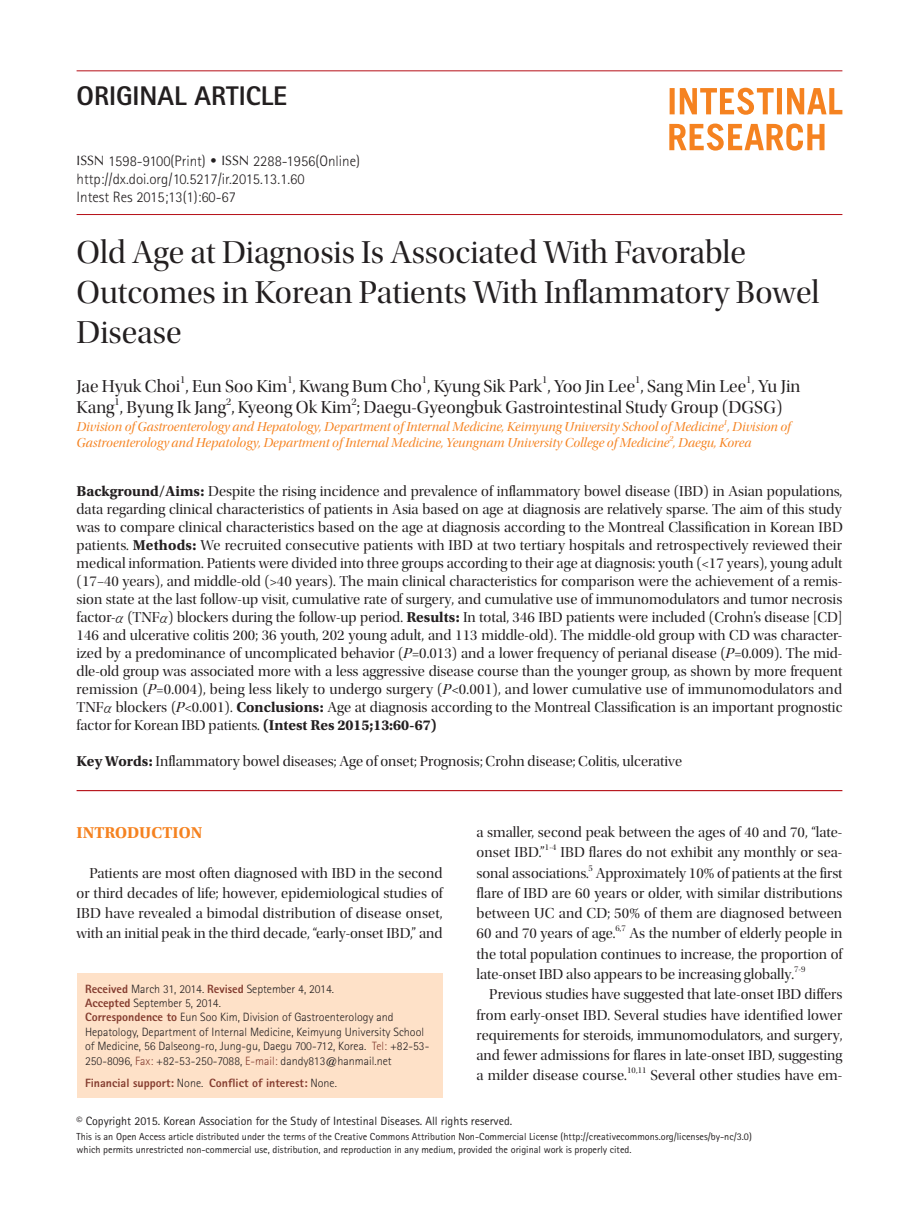
<style>
.page{position:relative;width:919px;height:1217px;background:#fff}
.page>*{position:absolute;margin:0;border:0;box-sizing:border-box;transform-origin:0 0}
.t1{font:33px/39.6px "Utopia Std Disp";color:#231f20}
.t2{font:800 27px "Rotis Sans Serif Std";color:#231f20}
.t3{font:18px "Utopia Std Disp";color:#231f20}
.t4{font:700 16.5px "Utopia Std";color:#f58220}
.t5{font:15px/20.2px "Utopia Std Disp";color:#231f20;text-align:justify}
.t6{font:300 15px/18px "Rotis Sans Serif Std";color:#231f20}
.t7{font:13.5px "Utopia Std Disp It";color:#f58220}
.t8{font:300 12px/14.4px "Rotis Sans Serif Std";color:#231f20}
.t9{font:12px "Rotis Sans Serif Std";color:#231f20}
.t10{font:800 12px "Rotis Sans Serif Std";color:#843c2f}
.t11{font:10.5px "Utopia Std Disp";color:#231f20}
.t12{font:10.2px/12.3px "Rotis Sans Serif Std";color:#231f20}
.t13{font:8.7px "Utopia Std Disp";color:#231f20}
.t14{font:7.8px "Utopia Std Disp It";color:#f58220}
.s1{font-family:"Optima LT Std";font-weight:400;font-size:13.5px}
.s2{font-family:"Utopia Std";font-weight:700}
.s3{font-family:"YDIY Mj O120 KS Cpc EUC H"}
.s4{font-style:italic}
.s5{font-weight:800;color:#843c2f}
.s6{color:#843c2f}
.s7{font-weight:300;color:#231f20}
</style>
<div class="page">
<div style="left:77px;top:973px;width:365px;height:124px;background:#fee1c8"></div>
<hr style="left:77px;top:70px;width:765px;height:1px;background:#b50e16">
<hr style="left:77px;top:214px;width:765px;height:1px;background:#b50e16">
<svg style="left:669px;top:123px;width:155px;height:27px"></svg>
<svg style="left:669px;top:88px;width:173px;height:27px"></svg>
<hr style="left:77px;top:789px;width:765px;height:2px;background:#b50e16">
<h2 class="t2" style="left:77px;top:79px;width:212px">ORIGINAL ARTICLE</h2>
<p class="t6" style="left:77px;top:152px;width:285px"><span class="s1">ISSN</span> 1598-9100(Print) <span class="s1">• ISSN</span> 2288-1956(Online) http://dx.doi.org/10.5217/ir.2015.13.1.60<br>Intest Res 2015;13(1):60-67</p>
<h1 class="t1" style="left:77px;top:233px;width:744px">Old Age at Diagnosis Is Associated With Favorable<br>Outcomes in Korean Patients With Inflammatory Bowel<br>Disease</h1>
<p class="t3" style="left:77px;top:376px;width:725px">Jae Hyuk Choi , Eun Soo Kim , Kwang Bum Cho , Kyung Sik Park , Yoo Jin Lee , Sang Min Lee , Yu Jin</p>
<p class="t11" style="left:180px;top:374px;width:7px">1</p>
<p class="t11" style="left:287px;top:374px;width:7px">1</p>
<p class="t11" style="left:422px;top:374px;width:7px">1</p>
<p class="t11" style="left:542px;top:374px;width:7px">1</p>
<p class="t11" style="left:635px;top:374px;width:7px">1</p>
<p class="t11" style="left:746px;top:374px;width:7px">1</p>
<p class="t3" style="left:77px;top:397px;width:707px">Kang , Byung Ik Jang , Kyeong Ok Kim ; Daegu-Gyeongbuk Gastrointestinal Study Group (DGSG)</p>
<p class="t11" style="left:115px;top:395px;width:7px">1</p>
<p class="t11" style="left:226px;top:395px;width:7px">2</p>
<p class="t11" style="left:351px;top:395px;width:7px">2</p>
<p class="t7" style="left:77px;top:419px;width:715px">Division of Gastroenterology and Hepatology, Department of Internal Medicine, Keimyung University School of Medicine , Division of</p>
<p class="t14" style="left:723px;top:418px;width:5px">1</p>
<p class="t7" style="left:77px;top:436px;width:676px">Gastroenterology and Hepatology, Department of Internal Medicine, Yeungnam University College of Medicine , Daegu, Korea</p>
<p class="t14" style="left:669px;top:434px;width:5px">2</p>
<p class="t5" style="left:77px;top:482px;width:767px;line-height:18px"><span class="s2">Background/Aims:</span> Despite the rising incidence and prevalence of inflammatory bowel disease (IBD) in Asian populations, data regarding clinical characteristics of patients in Asia based on age at diagnosis are relatively sparse. The aim of this study was to compare clinical characteristics based on the age at diagnosis according to the Montreal Classification in Korean IBD patients. <span class="s2">Methods:</span> We recruited consecutive patients with IBD at two tertiary hospitals and retrospectively reviewed their medical information. Patients were divided into three groups according to their age at diagnosis: youth (&lt;17 years), young adult (17−40 years), and middle-old (&gt;40 years). The main clinical characteristics for comparison were the achievement of a remis&shy;sion state at the last follow-up visit, cumulative rate of surgery, and cumulative use of immunomodulators and tumor necrosis factor-<span class="s3">α</span>(TNF<span class="s3">α</span>) blockers during the follow-up period. <span class="s2">Results:</span> In total, 346 IBD patients were included (Crohn’s disease [CD] 146 and ulcerative colitis 200; 36 youth, 202 young adult, and 113 middle-old). The middle-old group with CD was character&shy;ized by a predominance of uncomplicated behavior (<span class="s4">P</span>=0.013) and a lower frequency of perianal disease (<span class="s4">P</span>=0.009). The mid&shy;dle-old group was associated more with a less aggressive disease course than the younger group, as shown by more frequent remission (<span class="s4">P</span>=0.004), being less likely to undergo surgery (<span class="s4">P</span>&lt;0.001), and lower cumulative use of immunomodulators and TNF<span class="s3">α</span>blockers (<span class="s4">P</span>&lt;0.001). <span class="s2">Conclusions:</span> Age at diagnosis according to the Montreal Classification is an important prognostic factor for Korean IBD patients. <span class="s2">(Intest Res 2015;13:60-67)</span></p>
<p class="t5" style="left:77px;top:751px;width:607px"><span class="s2">Key Words:</span> Inflammatory bowel diseases; Age of onset; Prognosis; Crohn disease; Colitis, ulcerative</p>
<p class="t4" style="left:77px;top:823px;width:127px">INTRODUCTION</p>
<p class="t5" style="left:77px;top:862px;width:367px;text-indent:13px">Patients are most often diagnosed with IBD in the second or third decades of life; however, epidemiological studies of IBD have revealed a bimodal distribution of disease onset, with an initial peak in the third decade, “early-onset IBD,” and</p>
<p class="t8" style="left:85px;top:981px;width:346px"><span class="s5">Received</span> March 31, 2014. <span class="s5">Revised</span> September 4, 2014.<br><span class="s5">Accepted</span> September 5, 2014.<br><span class="s5">Correspondence to</span> Eun Soo Kim, Division of Gastroenterology and Hepatology, Department of Internal Medicine, Keimyung University School of Medicine, 56 Dalseong-ro, Jung-gu, Daegu 700-712, Korea. <span class="s6">Tel:</span> +82-53- 250-8096, <span class="s6">Fax:</span> +82-53-250-7088, <span class="s6">E-mail:</span> dandy813@hanmail.net</p>
<p class="t10" style="left:85px;top:1075px;width:253px">Financial support: <span class="s7">None.</span> Conflict of interest: <span class="s7">None.</span></p>
<p class="t5" style="left:476px;top:822px;width:367px">a smaller, second peak between the ages of 40 and 70, “late&shy;onset IBD.”</p>
<p class="t13" style="left:545px;top:842px;width:13px">1-4</p>
<p class="t5" style="left:476px;top:842px;width:367px;text-indent:84px">IBD flares do not exhibit any monthly or sea&shy;sonal associations.</p>
<p class="t13" style="left:588px;top:862px;width:6px">5</p>
<p class="t5" style="left:476px;top:862px;width:367px;text-indent:119px">Approximately 10% of patients at the first flare of IBD are 60 years or older, with similar distributions between UC and CD; 50% of them are diagnosed between 60 and 70 years of age.</p>
<p class="t13" style="left:615px;top:923px;width:12px">6,7</p>
<p class="t5" style="left:476px;top:923px;width:367px;text-indent:153px">As the number of elderly people in the total population continues to increase, the proportion of late-onset IBD also appears to be increasing globally.</p>
<p class="t13" style="left:794px;top:964px;width:13px">7-9</p>
<p class="t5" style="left:476px;top:984px;width:367px;text-indent:13px">Previous studies have suggested that late-onset IBD differs from early-onset IBD. Several studies have identified lower requirements for steroids, immunomodulators, and surgery, and fewer admissions for flares in late-onset IBD, suggesting a milder disease course.</p>
<p class="t13" style="left:627px;top:1065px;width:21px">10,11</p>
<p class="t5" style="left:650px;top:1065px;width:193px">Several other studies have em-</p>
<p class="t9" style="left:77px;top:1113px;width:437px">© Copyright 2015. Korean Association for the Study of Intestinal Diseases. All rights reserved.</p>
<p class="t12" style="left:77px;top:1130px;width:676px">This is an Open Access article distributed under the terms of the Creative Commons Attribution Non-Commercial License (http://creativecommons.org/licenses/by-nc/3.0) which permits unrestricted non-commercial use, distribution, and reproduction in any medium, provided the original work is properly cited.</p>
</div>
